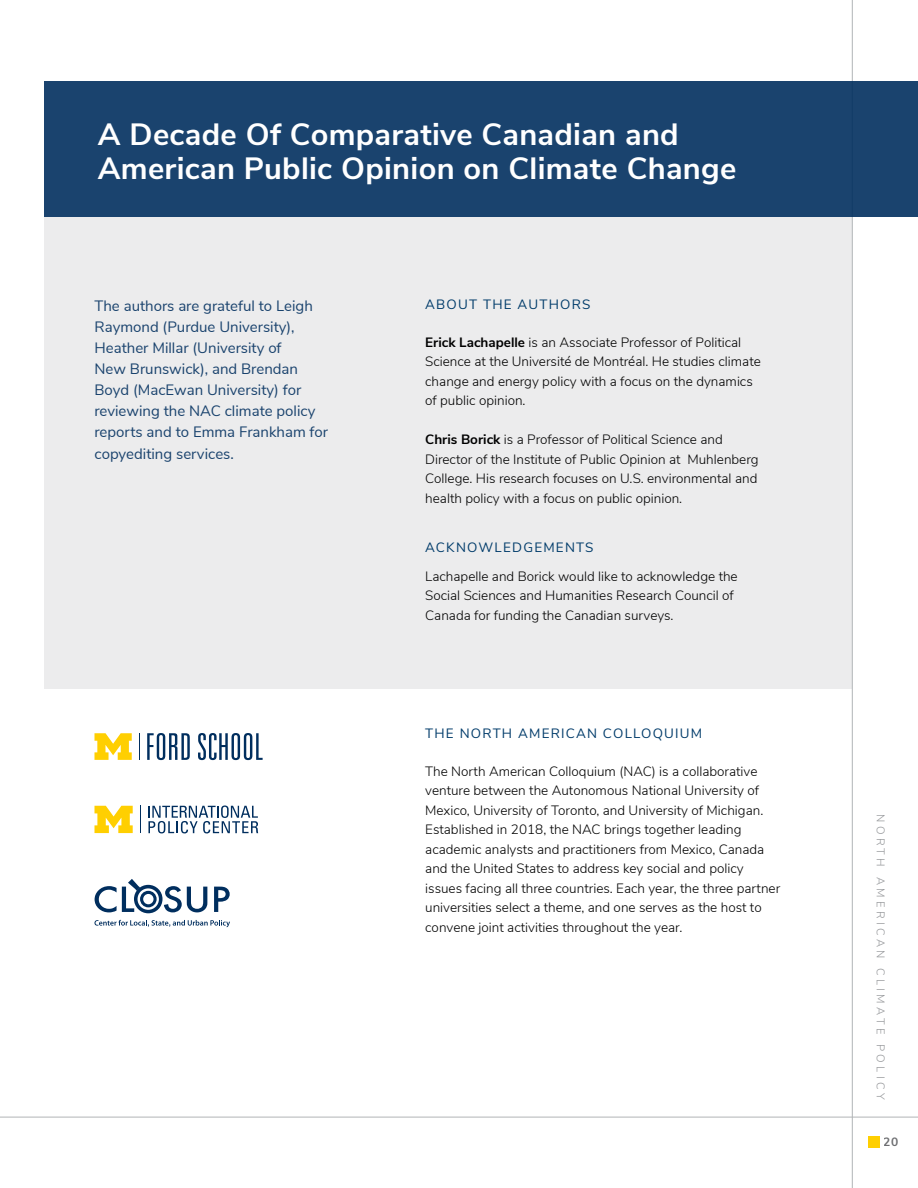
<style>
.page{position:relative;width:918px;height:1188px;background:#fff}
.page>*{position:absolute;margin:0;border:0;box-sizing:border-box;transform-origin:0 0}
.NAC____White_Title{font:700 30.75px/34px "Nunito Sans";letter-spacing:.01em;color:#fff}
.NAC____Sub_Blue_AC{font:15px/21px "Nunito Sans";color:#1a436e}
.NAC____Body{font:300 13.5px/19.5px "Nunito Sans";color:#000}
.NAC____Sub_Blue_AC-2{font:13.5px "Nunito Sans";letter-spacing:.09em;color:#003b6a}
.t1{font:700 12px "Nunito Sans";color:#6d6e71}
.NAC____Header{font:300 11.25px "Nunito Sans";letter-spacing:.3em;color:#939598}
.s1{font-weight:700}
</style>
<div class="page">
<div style="left:44px;top:217px;width:808px;height:471px;background:#ececed"></div>
<svg style="left:214px;top:887px;width:16px;height:25px"></svg>
<svg style="left:95px;top:879px;width:112px;height:34px"></svg>
<svg style="left:94px;top:920px;width:136px;height:7px"></svg>
<svg style="left:139px;top:733px;width:1px;height:27px"></svg>
<svg style="left:95px;top:733px;width:37px;height:27px"></svg>
<svg style="left:147px;top:733px;width:43px;height:27px"></svg>
<svg style="left:198px;top:733px;width:65px;height:27px"></svg>
<svg style="left:148px;top:806px;width:110px;height:27px"></svg>
<svg style="left:140px;top:806px;width:1px;height:27px"></svg>
<svg style="left:95px;top:806px;width:38px;height:27px"></svg>
<div style="left:869px;top:1137px;width:11px;height:11px;background:#ffcf01"></div>
<hr style="left:852px;top:0;width:1px;height:1188px;background:#b1b4b6">
<hr style="left:0;top:1117px;width:918px;height:1px;background:#b1b4b6">
<div style="left:44px;top:81px;width:874px;height:136px;background:#1a436e"></div>
<p class="NAC____White_Title" style="left:98px;top:116px;width:640px">A Decade Of Comparative Canadian and<br>American Public Opinion on Climate Change</p>
<p class="NAC____Sub_Blue_AC" style="left:94px;top:294px;width:235px">The authors are grateful to Leigh<br>Raymond (Purdue University),<br>Heather Millar (University of<br>New Brunswick), and Brendan<br>Boyd (MacEwan University) for reviewing the NAC climate policy reports and to Emma Frankham for</p>
<p class="NAC____Sub_Blue_AC" style="left:94px;top:443px;width:141px">copyediting services.</p>
<p class="NAC____Sub_Blue_AC-2" style="left:425px;top:295px;width:167px">ABOUT THE AUTHORS</p>
<p class="NAC____Body" style="left:425px;top:331px;width:337px"><span class="s1">Erick Lachapelle</span> is an Associate Professor of Political Science at the Université de Montréal. He studies climate change and energy policy with a focus on the dynamics of public opinion.</p>
<p class="NAC____Body" style="left:425px;top:429px;width:335px"><span class="s1">Chris Borick</span> is a Professor of Political Science and Director of the Institute of Public Opinion at Muhlenberg College. His research focuses on U.S. environmental and health policy with a focus on public opinion.</p>
<p class="NAC____Sub_Blue_AC-2" style="left:425px;top:537px;width:170px">ACKNOWLEDGEMENTS</p>
<p class="NAC____Body" style="left:425px;top:565px;width:314px">Lachapelle and Borick would like to acknowledge the<br>Social Sciences and Humanities Research Council of<br>Canada for funding the Canadian surveys.</p>
<p class="NAC____Sub_Blue_AC-2" style="left:425px;top:724px;width:279px">THE NORTH AMERICAN COLLOQUIUM</p>
<p class="NAC____Body" style="left:425px;top:760px;width:357px">The North American Colloquium (NAC) is a collaborative venture between the Autonomous National University of Mexico, University of Toronto, and University of Michigan.<br>Established in 2018, the NAC brings together leading academic analysts and practitioners from Mexico, Canada and the United States to address key social and policy issues facing all three countries. Each year, the three partner universities select a theme, and one serves as the host to convene joint activities throughout the year.</p>
<p class="NAC____Header" style="left:889px;top:814px;width:287px;rotate:90deg">NORTH AMERICAN CLIMATE POLICY</p>
<p class="t1" style="left:884px;top:1133px;width:16px">20</p>
</div>
